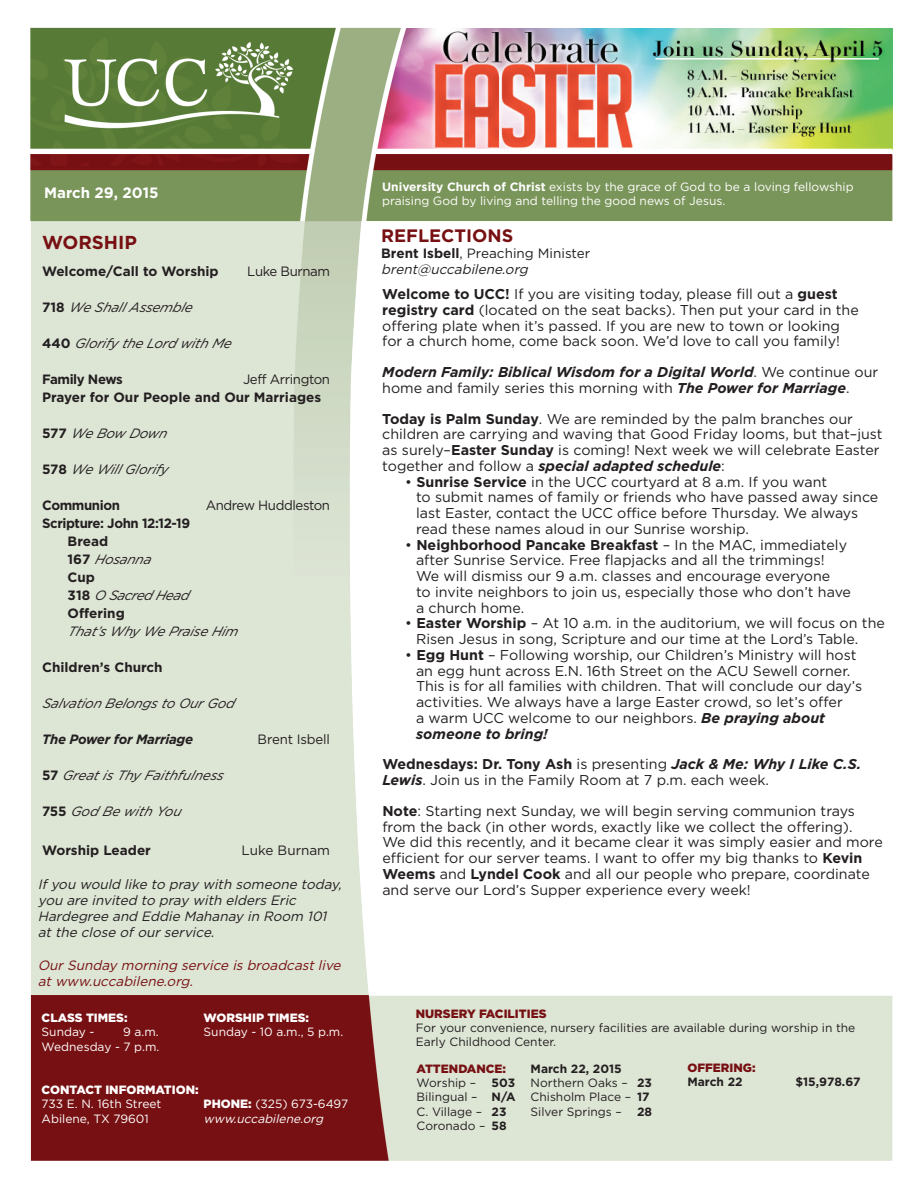
<style>
.page{position:relative;width:918px;height:1188px;background:#fff}
.page>*{position:absolute;margin:0;border:0;box-sizing:border-box;transform-origin:0 0}
.t1{font:700 18.75px "Gotham";color:#771012}
.t2{font:700 18px "Gotham";color:#771012}
.t3{font:700 15px "Gotham";color:#fff}
.t4{font:14.25px/15.8px "Gotham";color:#231f20}
.t5{font:italic 700 14.25px/15.8px "Gotham";color:#231f20}
.t6{font:italic 13.5px/16.2px "Gotham";color:#231f20}
.t7{font:italic 13.5px "Gotham";letter-spacing:-.01em;color:#231f20}
.t8{font:700 13.5px "Gotham";color:#231f20}
.t9{font:700 13.5px/18px "Gotham";letter-spacing:-.03em;color:#231f20}
.t10{font:italic 13.5px/16.2px "Gotham";color:#771012}
.t11{font:13.5px "Gotham";letter-spacing:-.03em;color:#231f20}
.t12{font:italic 700 13.5px "Gotham";letter-spacing:-.02em;color:#231f20}
.t13{font:13.5px "Gotham";letter-spacing:-.01em;color:#231f20}
.t14{font:13.5px "Gotham";color:#231f20}
.t15{font:12px/14.4px "Gotham";color:#fff}
.t16{font:12px/14.4px "Gotham";color:#231f20}
.t17{font:900 12px "Gotham";color:#fff}
.t18{font:900 12px "Gotham";color:#771012}
.t19{font:700 12px "Gotham";color:#231f20}
.t20{font:italic 12px "Gotham";color:#fff}
.s1{font-weight:700;font-style:normal}
.s2{font-weight:400;font-style:italic}
.s3{font-weight:900}
.s4{font-weight:700}
.s5{font-style:normal}
.s6{font-weight:400;font-style:normal}
.s7{font-weight:700;font-style:italic}
</style>
<div class="page">
<img style="left:30px;top:27px;width:863px;height:1134px">
<div style="left:352px;top:687px;width:540px;height:7px;background:#fff"></div>
<p class="t3" style="left:44px;top:184px;width:116px">March 29, 2015</p>
<h1 class="t1" style="left:42px;top:231px;width:96px">WORSHIP</h1>
<p class="t8" style="left:42px;top:263px;width:178px">Welcome/Call to Worship</p>
<p class="t11" style="left:247px;top:264px;width:84px">Luke Burnam</p>
<p class="t7" style="left:42px;top:300px;width:155px"><span class="s1">7 1 8</span> We Shall Assemble</p>
<p class="t7" style="left:42px;top:336px;width:194px"><span class="s1">4 4 0</span> Glorify the Lord with Me</p>
<p class="t9" style="left:42px;top:370px;width:82px">Family News</p>
<p class="t11" style="left:243px;top:372px;width:89px">Jeff Arrington</p>
<p class="t8" style="left:42px;top:389px;width:281px">Prayer for Our People and Our Marriages</p>
<p class="t7" style="left:42px;top:426px;width:130px"><span class="s1">5 7 7</span> We Bow Down</p>
<p class="t7" style="left:42px;top:462px;width:127px"><span class="s1">578</span> We Will Glorify</p>
<p class="t9" style="left:42px;top:496px;width:79px">Communion</p>
<p class="t11" style="left:206px;top:498px;width:126px">Andrew Huddleston</p>
<p class="t9" style="left:68px;top:514px;width:124px;text-indent:-26px">Scripture: John 12:12-19<br>Bread<br>1 6 7 <span class="s2">Hosanna<br></span>Cup<br>3 1 8 <span class="s2">O Sacred Head<br></span>Offering</p>
<p class="t7" style="left:68px;top:624px;width:175px">That’sWhy We Praise Him</p>
<p class="t8" style="left:42px;top:659px;width:122px">Children’s Church</p>
<p class="t7" style="left:42px;top:696px;width:194px">Salvation Belongsto OurGod</p>
<p class="t12" style="left:42px;top:731px;width:153px">The Power for Marriage</p>
<p class="t13" style="left:258px;top:732px;width:74px">Brent Isbell</p>
<p class="t7" style="left:42px;top:768px;width:186px"><span class="s1">5 7</span> Greatis Thy Faithfulness</p>
<p class="t7" style="left:42px;top:804px;width:144px"><span class="s1">7 5 5</span> God Be with You</p>
<p class="t8" style="left:42px;top:842px;width:110px">Worship Leader</p>
<p class="t14" style="left:242px;top:843px;width:90px">Luke Burnam</p>
<p class="t6" style="left:38px;top:876px;width:308px">If you would like to pray with someone today, you are invited to pray with elders Eric Hardegree and Eddie Mahanay in Room 101 at the close of our service.</p>
<p class="t10" style="left:38px;top:957px;width:308px">Our Sunday morning service is broadcast live at www.uccabilene.org.</p>
<p class="t17" style="left:42px;top:1011px;width:88px">CLASS TIMES:</p>
<p class="t17" style="left:204px;top:1011px;width:107px">WORSHIP TIMES:</p>
<p class="t15" style="left:42px;top:1025px;width:54px">Sunday -</p>
<p class="t15" style="left:123px;top:1025px;width:37px">9 a.m.</p>
<p class="t15" style="left:204px;top:1025px;width:141px">Sunday - 10 a.m., 5 p.m.</p>
<p class="t15" style="left:42px;top:1039px;width:119px">Wednesday - 7 p.m.</p>
<p class="t17" style="left:42px;top:1083px;width:159px">CONTACT INFORMATION:</p>
<p class="t15" style="left:42px;top:1097px;width:121px">733 E. N. 16th Street</p>
<p class="t15" style="left:204px;top:1097px;width:146px"><span class="s3">PHONE:</span> (325) 673-6497</p>
<p class="t15" style="left:42px;top:1111px;width:109px">Abilene, TX 79601</p>
<p class="t20" style="left:204px;top:1112px;width:124px">www.uccabilene.org</p>
<p class="t15" style="left:382px;top:179px;width:473px"><span class="s4">University Church of Christ</span> exists by the grace of God to be a loving fellowship praising God by living and telling the good news of Jesus.</p>
<p class="t2" style="left:381px;top:225px;width:134px">REFLECTIONS</p>
<p class="t6" style="left:381px;top:245px;width:211px"><span class="s1">Brent Isbell</span><span class="s5">, Preaching Minister </span>brent@uccabilene.org</p>
<p class="t4" style="left:382px;top:286px;width:478px"><span class="s4">Welcome to UCC!</span> If you are visiting today, please fill out a <span class="s4">guest registry card</span> (located on the seat backs). Then put your card in the offering plate when it’s passed. If you are new to town or looking for a church home, come back soon. We’d love to call you family!</p>
<p class="t5" style="left:382px;top:364px;width:498px">Modern Family: Biblical Wisdom for a Digital World<span class="s6">. We continue our home and family series this morning with</span> The Power for Marriage<span class="s6">.</span></p>
<p class="t4" style="left:382px;top:411px;width:502px"><span class="s4">Today is Palm Sunday</span>. We are reminded by the palm branches our children are carrying and waving that Good Friday looms, but that–just as surely–<span class="s4">Easter Sunday</span> is coming! Next week we will celebrate Easter together and follow a <span class="s7">special adapted schedule</span>:</p>
<p class="t4" style="left:416px;top:473px;width:464px;text-indent:-11px">• <span class="s4">Sunrise Service</span> in the UCC courtyard at 8 a.m. If you want<br>to submit names of family or friends who have passed away since last Easter, contact the UCC office before Thursday. We always read these names aloud in our Sunrise worship.</p>
<p class="t4" style="left:416px;top:536px;width:436px;text-indent:-11px">• <span class="s4">Neighborhood Pancake Breakfast</span> – In the MAC, immediately after Sunrise Service. Free flapjacks and all the trimmings!<br>We will dismiss our 9 a.m. classes and encourage everyone<br>to invite neighbors to join us, especially those who don’t have a church home.</p>
<p class="t4" style="left:416px;top:615px;width:470px;text-indent:-11px">• <span class="s4">Easter Worship</span> – At 10 a.m. in the auditorium, we will focus on the<br>Risen Jesus in song, Scripture and our time at the Lord’s Table.</p>
<p class="t4" style="left:416px;top:647px;width:448px;text-indent:-11px">• <span class="s4">Egg Hunt</span> – Following worship, our Children’s Ministry will host an egg hunt across E.N. 16th Street on the ACU Sewell corner.<br>This is for all families with children. That will conclude our day’s activities. We always have a large Easter crowd, so let’s offer<br>a warm UCC welcome to our neighbors. <span class="s7">Be praying about someone to bring!</span></p>
<p class="t4" style="left:382px;top:756px;width:481px"><span class="s4">Wednesdays: Dr. Tony Ash</span> is presenting <span class="s7">Jack &amp; Me: Why I Like C.S.<br>Lewis</span>. Join us in the Family Room at 7 p.m. each week.</p>
<p class="t4" style="left:382px;top:803px;width:502px"><span class="s4">Note</span>: Starting next Sunday, we will begin serving communion trays from the back (in other words, exactly like we collect the offering).<br>We did this recently, and it became clear it was simply easier and more efficient for our server teams. I want to offer my big thanks to <span class="s4">Kevin Weems</span> and <span class="s4">Lyndel Cook</span> and all our people who prepare, coordinate and serve our Lord’s Supper experience every week!</p>
<p class="t18" style="left:416px;top:1006px;width:132px">NURSERY FACILITIES</p>
<p class="t16" style="left:416px;top:1020px;width:441px">For your convenience, nursery facilities are available during worship in the<br>Early Childhood Center.</p>
<p class="t18" style="left:417px;top:1061px;width:91px">ATTENDANCE:</p>
<p class="t19" style="left:531px;top:1061px;width:93px">March 22, 2015</p>
<p class="t16" style="left:417px;top:1075px;width:61px">Worship –</p>
<p class="t19" style="left:492px;top:1076px;width:25px">503</p>
<p class="t16" style="left:531px;top:1075px;width:123px">Northern Oaks – <span class="s4">23</span></p>
<p class="t16" style="left:417px;top:1090px;width:100px">Bilingual – <span class="s4">N/A</span></p>
<p class="t16" style="left:531px;top:1090px;width:120px">Chisholm Place – <span class="s4">17</span></p>
<p class="t16" style="left:417px;top:1104px;width:91px">C. Village – <span class="s4">23</span></p>
<p class="t16" style="left:531px;top:1104px;width:93px">Silver Springs –</p>
<p class="t19" style="left:637px;top:1105px;width:17px">28</p>
<p class="t16" style="left:417px;top:1119px;width:92px">Coronado – <span class="s4">58</span></p>
<p class="t18" style="left:687px;top:1061px;width:70px">OFFERING:</p>
<p class="t19" style="left:687px;top:1075px;width:57px">March 22</p>
<p class="t19" style="left:795px;top:1075px;width:67px">$15,978.67</p>
</div>
